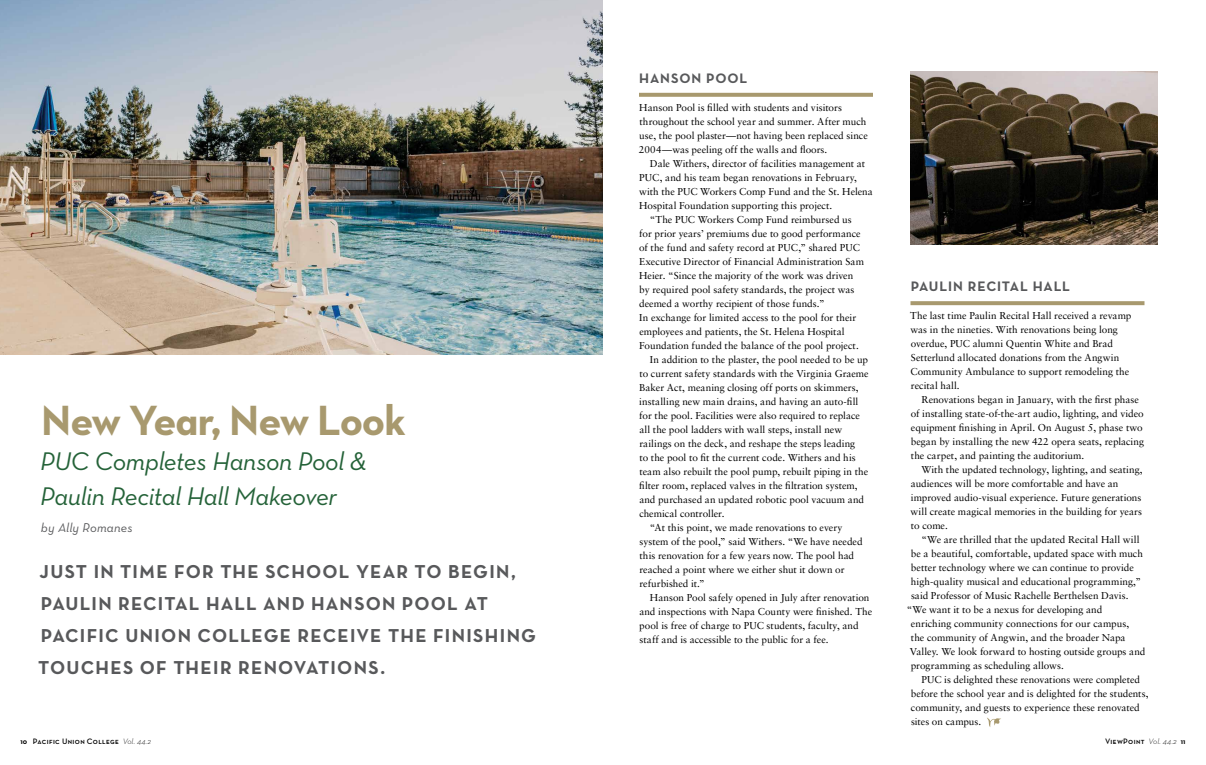
<style>
.page{position:relative;width:1206px;height:765px;background:#fff}
.page>*{position:absolute;margin:0;border:0;box-sizing:border-box;transform-origin:0 0}
.t1{font:43px "Neutra Text Bold Alt";letter-spacing:-.03em;color:#a8996e}
.t2{font:italic 26px/35px "Neutra Text";letter-spacing:-.02em;color:#246238}
.t3{font:19px/32px "Neutra Text Bold Alt";letter-spacing:.065em;color:#58595b}
.t4{font:14px "Neutra Text Bold Alt";letter-spacing:.06em;color:#58595b}
.t5{font:italic 13px "Neutra Text";letter-spacing:.01em;color:#58595b}
.t6{font:10px/14px "Sabon LT Std";color:#000}
.t7{font:8px "Neutra Text Demi SC";letter-spacing:.045em;color:#000}
.s1{font-family:"Neutra Text";font-weight:700;font-size:7px}
.s2{font-family:"Neutra Text";font-weight:300;font-style:italic}
</style>
<div class="page">
<svg style="left:910px;top:301px;width:234px;height:4px"></svg>
<svg style="left:987px;top:718px;width:14px;height:9px"></svg>
<svg style="left:639px;top:93px;width:234px;height:4px"></svg>
<img style="left:0;top:0;width:603px;height:354px">
<img style="left:910px;top:72px;width:248px;height:172px">
<h1 class="t1" style="left:41px;top:394px;width:366px">New Year, New Look</h1>
<h2 class="t2" style="left:40px;top:444px;width:328px">PUC Completes Hanson Pool &amp;<br>Paulin Recital Hall Makeover</h2>
<h3 class="t5" style="left:41px;top:520px;width:93px">by Ally Romanes</h3>
<h3 class="t3" style="left:38px;top:555px;width:499px">JUST IN TIME FOR THE SCHOOL YEAR TO BEGIN, PAULIN RECITAL HALL AND HANSON POOL AT PACIFIC UNION COLLEGE RECEIVE THE FINISHING TOUCHES OF THEIR RENOVATIONS.</h3>
<h3 class="t4" style="left:639px;top:69px;width:110px">HANSON POOL</h3>
<p class="t6" style="left:639px;top:100px;width:230px">Hanson Pool is filled with students and visitors throughout the school year and summer. After much use, the pool plaster—not having been replaced since 2004—was peeling off the walls and floors.</p>
<p class="t6" style="left:650px;top:156px;width:217px">Dale Withers, director of facilities management at</p>
<p class="t6" style="left:639px;top:170px;width:219px">PUC, and his team began renovations in February,</p>
<p class="t6" style="left:639px;top:184px;width:235px">with the PUC Workers Comp Fund and the St. Helena</p>
<p class="t6" style="left:639px;top:198px;width:195px">Hospital Foundation supporting this project.</p>
<p class="t6" style="left:650px;top:212px;width:203px">“The PUC Workers Comp Fund reimbursed us</p>
<p class="t6" style="left:639px;top:226px;width:223px">for prior years’ premiums due to good performance</p>
<p class="t6" style="left:639px;top:240px;width:222px">of the fund and safety record at PUC,” shared PUC</p>
<p class="t6" style="left:639px;top:254px;width:226px">Executive Director of Financial Administration Sam</p>
<p class="t6" style="left:639px;top:268px;width:216px">Heier. “Since the majority of the work was driven</p>
<p class="t6" style="left:639px;top:282px;width:217px">by required pool safety standards, the project was</p>
<p class="t6" style="left:639px;top:296px;width:187px">deemed a worthy recipient of those funds.”</p>
<p class="t6" style="left:639px;top:310px;width:219px">In exchange for limited access to the pool for their</p>
<p class="t6" style="left:639px;top:324px;width:207px">employees and patients, the St. Helena Hospital</p>
<p class="t6" style="left:639px;top:338px;width:221px">Foundation funded the balance of the pool project.</p>
<p class="t6" style="left:650px;top:352px;width:220px">In addition to the plaster, the pool needed to be up</p>
<p class="t6" style="left:639px;top:366px;width:231px">to current safety standards with the Virginia Graeme</p>
<p class="t6" style="left:639px;top:380px;width:221px">Baker Act, meaning closing off ports on skimmers,</p>
<p class="t6" style="left:639px;top:394px;width:221px">installing new main drains, and having an auto-fill</p>
<p class="t6" style="left:639px;top:408px;width:222px">for the pool. Facilities were also required to replace</p>
<p class="t6" style="left:639px;top:422px;width:204px">all the pool ladders with wall steps, install new</p>
<p class="t6" style="left:639px;top:436px;width:217px">railings on the deck, and reshape the steps leading</p>
<p class="t6" style="left:639px;top:450px;width:218px">to the pool to fit the current code. Withers and his</p>
<p class="t6" style="left:639px;top:464px;width:230px">team also rebuilt the pool pump, rebuilt piping in the</p>
<p class="t6" style="left:639px;top:478px;width:220px">filter room, replaced valves in the filtration system,</p>
<p class="t6" style="left:639px;top:492px;width:226px">and purchased an updated robotic pool vacuum and</p>
<p class="t6" style="left:639px;top:506px;width:87px">chemical controller.</p>
<p class="t6" style="left:650px;top:520px;width:194px">“At this point, we made renovations to every</p>
<p class="t6" style="left:640px;top:534px;width:225px">system of the pool,” said Withers. “We have needed</p>
<p class="t6" style="left:639px;top:548px;width:216px">this renovation for a few years now. The pool had</p>
<p class="t6" style="left:639px;top:562px;width:207px">reached a point where we either shut it down or</p>
<p class="t6" style="left:639px;top:576px;width:67px">refurbished it.”</p>
<p class="t6" style="left:650px;top:590px;width:221px">Hanson Pool safely opened in July after renovation</p>
<p class="t6" style="left:639px;top:604px;width:234px">and inspections with Napa County were finished. The</p>
<p class="t6" style="left:639px;top:618px;width:221px">pool is free of charge to PUC students, faculty, and</p>
<p class="t6" style="left:640px;top:632px;width:191px">staff and is accessible to the public for a fee.</p>
<h3 class="t4" style="left:911px;top:278px;width:161px">PAULIN RECITAL HALL</h3>
<p class="t6" style="left:910px;top:309px;width:223px">The last time Paulin Recital Hall received a revamp was in the nineties. With renovations being long overdue, PUC alumni Quentin White and Brad Setterlund allocated donations from the Angwin Community Ambulance to support remodeling the recital hall.</p>
<p class="t6" style="left:911px;top:393px;width:235px;text-indent:11px">Renovations began in January, with the first phase of installing state-of-the-art audio, lighting, and video equipment finishing in April. On August 5, phase two began by installing the new 422 opera seats, replacing the carpet, and painting the auditorium.</p>
<p class="t6" style="left:911px;top:463px;width:233px;text-indent:11px">With the updated technology, lighting, and seating, audiences will be more comfortable and have an improved audio-visual experience. Future generations will create magical memories in the building for years to come.</p>
<p class="t6" style="left:922px;top:533px;width:220px">“We are thrilled that the updated Recital Hall will</p>
<p class="t6" style="left:911px;top:547px;width:234px">be a beautiful, comfortable, updated space with much</p>
<p class="t6" style="left:911px;top:561px;width:225px">better technology where we can continue to provide</p>
<p class="t6" style="left:911px;top:575px;width:232px">high-quality musical and educational programming,”</p>
<p class="t6" style="left:911px;top:589px;width:219px">said Professor of Music Rachelle Berthelsen Davis.</p>
<p class="t6" style="left:907px;top:603px;width:197px">“We want it to be a nexus for developing and</p>
<p class="t6" style="left:911px;top:617px;width:220px">enriching community connections for our campus,</p>
<p class="t6" style="left:911px;top:631px;width:216px">the community of Angwin, and the broader Napa</p>
<p class="t6" style="left:910px;top:645px;width:237px">Valley. We look forward to hosting outside groups and</p>
<p class="t6" style="left:911px;top:659px;width:154px">programming as scheduling allows.</p>
<p class="t6" style="left:922px;top:673px;width:220px">PUC is delighted these renovations were completed</p>
<p class="t6" style="left:911px;top:687px;width:239px">before the school year and is delighted for the students,</p>
<p class="t6" style="left:911px;top:701px;width:230px">community, and guests to experience these renovated</p>
<p class="t6" style="left:911px;top:715px;width:72px">sites on campus.</p>
<p class="t7" style="left:20px;top:736px;width:132px"><span class="s1">10</span> Pacific Union College <span class="s2">Vol. 44.2</span></p>
<p class="t7" style="left:1105px;top:736px;width:82px">ViewPoint <span class="s2">Vol. 44.2</span> <span class="s1">11</span></p>
</div>
